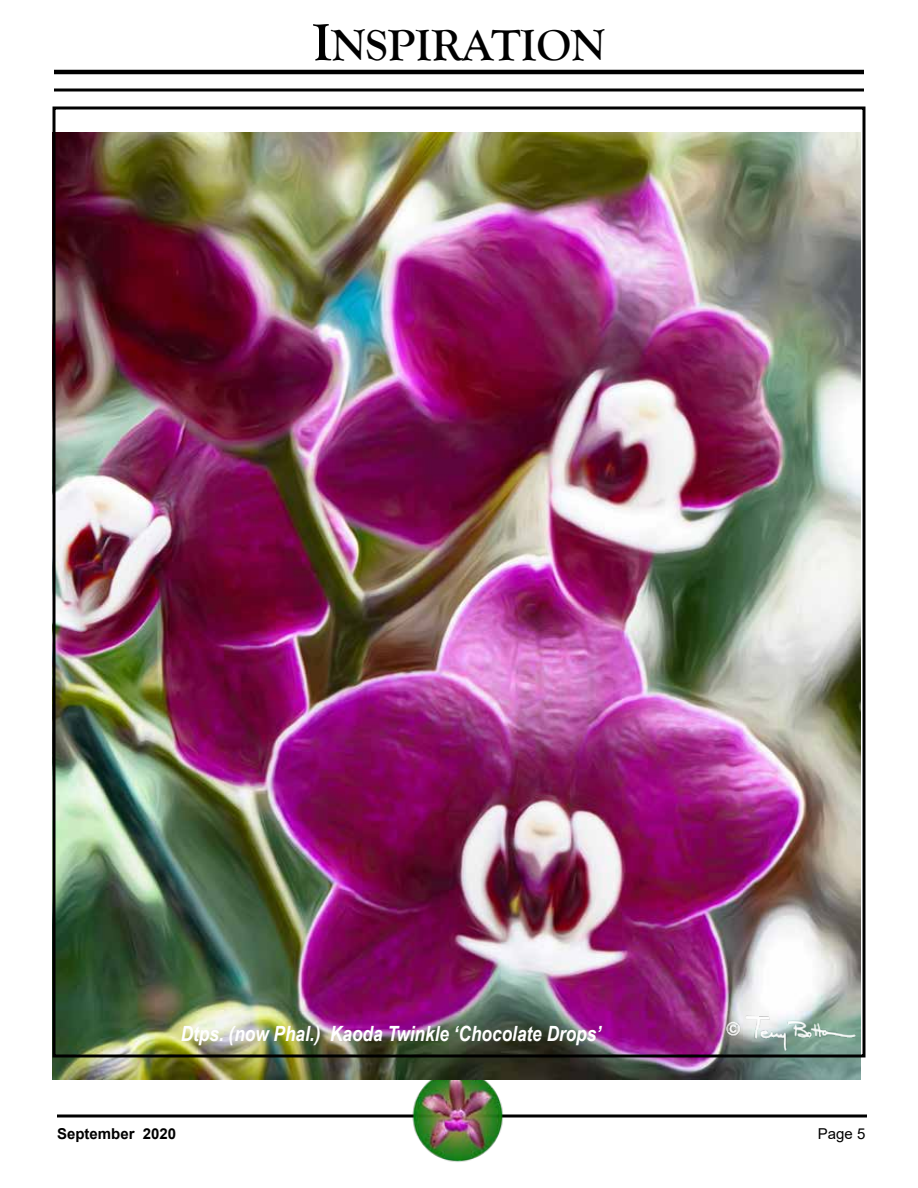
<style>
.page{position:relative;width:918px;height:1188px;background:#fff}
.page>*{position:absolute;margin:0;border:0;box-sizing:border-box;transform-origin:0 0}
.t1{font:700 45px "Goudy Old Style T";color:#000}
.t2{font:italic 700 21px "Arial Narrow";color:#fff}
.t3{font:700 15px "Arial";color:#000}
.t4{font:15px "Arial";color:#000}
.s1{font-size:54px}
</style>
<div class="page">
<hr style="left:54px;top:70px;width:810px;height:4px;background:#000">
<svg style="left:54px;top:88px;width:810px;height:4px"></svg>
<svg style="left:57px;top:1114px;width:810px;height:4px"></svg>
<img style="left:394px;top:1080px;width:130px;height:82px">
<img style="left:52px;top:132px;width:809px;height:948px">
<img style="left:682px;top:1011px;width:177px;height:43px">
<h1 class="t1" style="left:313px;top:20px;width:294px"><span class="s1">I</span>NSPIRATION</h1>
<p class="t2" style="left:181px;top:1018px;width:422px">Dtps. (now Phal.) Kaoda Twinkle ‘Chocolate Drops’</p>
<p class="t3" style="left:57px;top:1123px;width:121px">September 2020</p>
<p class="t4" style="left:818px;top:1124px;width:49px">Page 5</p>
</div>
